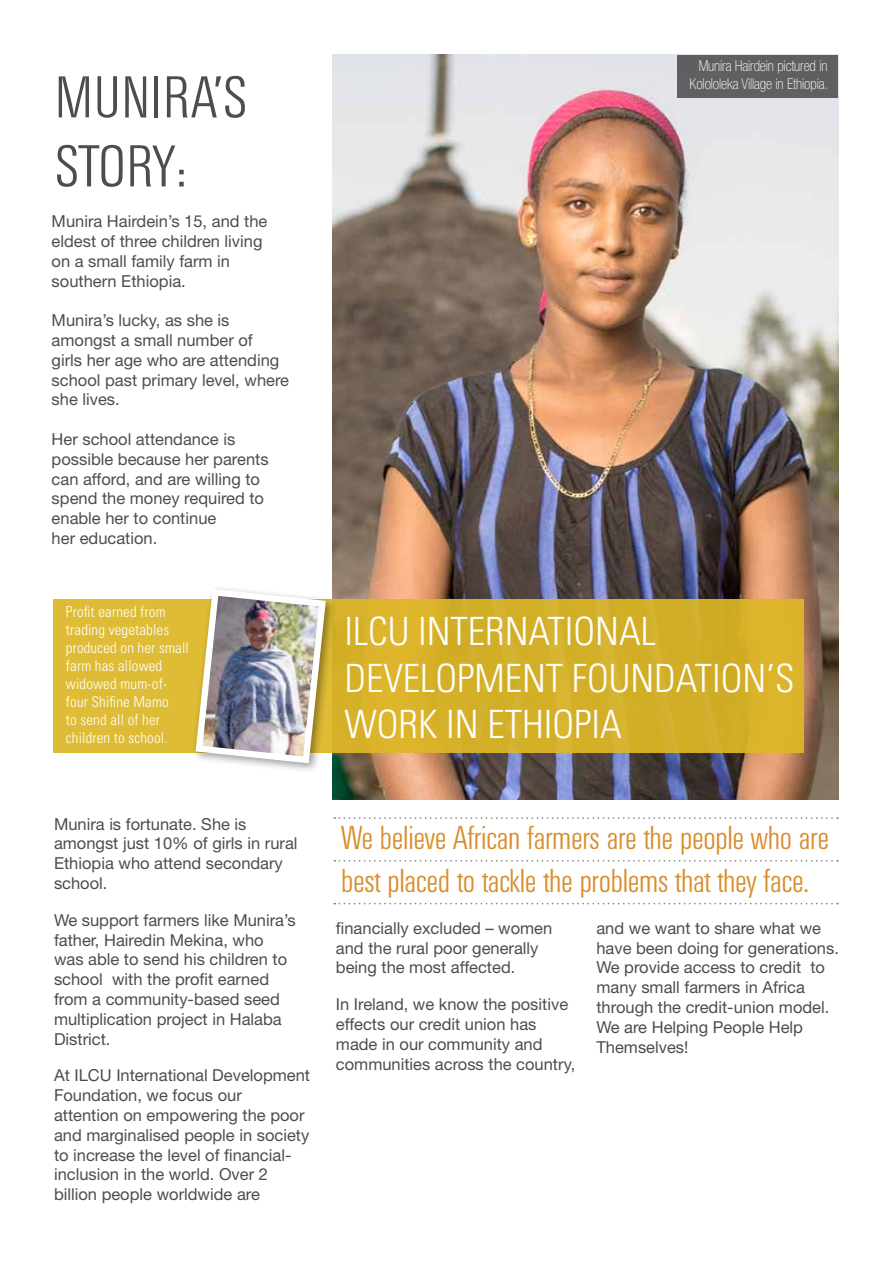
<style>
.page{position:relative;width:893px;height:1263px;background:#fff}
.page>*{position:absolute;margin:0;border:0;box-sizing:border-box;transform-origin:0 0}
.t1{font:300 58.5px/69px "Univers Condensed BQ";letter-spacing:.02em;color:#4d4d4f}
.t2{font:300 condensed 39px/46.8px "Univers";color:#fff}
.t3{font:300 32.85px/42.8px "Univers Condensed BQ";letter-spacing:-.01em;color:#d88d2a}
.t4{font:16.5px/19.8px "Helvetica Neue";color:#4d4d4f}
.t5{font:16.5px/19.8px "Helvetica Neue LT Std";color:#4d4d4f}
.t6{font:300 condensed 15px/18px "Univers";letter-spacing:.01em;color:#fff}
.t7{font:100 condensed 15px/18px "Helvetica Neue LT Std";letter-spacing:-.01em;color:#fff;text-align:center}
</style>
<div class="page">
<img style="left:332px;top:55px;width:507px;height:744px">
<div style="left:53px;top:599px;width:751px;height:154px;background:#d6b22a"></div>
<svg style="left:334px;top:903px;width:504px;height:1px"></svg>
<svg style="left:334px;top:860px;width:504px;height:2px"></svg>
<svg style="left:334px;top:817px;width:504px;height:2px"></svg>
<div style="left:677px;top:55px;width:161px;height:42px;background:#5f5f62"></div>
<div style="left:191px;top:584px;width:145px;height:190px;background:#000;opacity:.4"></div>
<img style="left:192px;top:585px;width:137px;height:182px">
<h1 class="t1" style="left:55px;top:65px;width:194px">MUNIRA’S<br>STORY:</h1>
<p class="t5" style="left:52px;top:211px;width:217px">Munira Hairdein’s 15, and the eldest of three children living on a small family farm in southern Ethiopia.</p>
<p class="t5" style="left:52px;top:310px;width:239px">Munira’s lucky, as she is amongst a small number of<br>girls her age who are attending school past primary level, where she lives.</p>
<p class="t5" style="left:52px;top:429px;width:218px">Her school attendance is possible because her parents can afford, and are willing to spend the money required to enable her to continue<br>her education.</p>
<p class="t6" style="left:66px;top:602px;width:124px">Profit earned from trading vegetables produced on her small farm has allowed widowed mum-of&shy;four Shifine Mamo<br>to send all of her children to school.</p>
<p class="t7" style="left:690px;top:57px;width:140px">Munira Hairdein pictured in<br>Kolololeka Village in Ethiopia.</p>
<h2 class="t2" style="left:344px;top:608px;width:326px">ILCU International<br>Development Foundati</h2>
<h2 class="t2" style="left:721px;top:654px;width:71px">on’s</h2>
<h2 class="t2" style="left:344px;top:701px;width:279px">WORK IN ETHIOPIA</h2>
<p class="t4" style="left:54px;top:813px;width:245px">Munira is fortunate. She is amongst just 10% of girls in rural<br>Ethiopia who attend secondary school.</p>
<p class="t4" style="left:54px;top:910px;width:243px">We support farmers like Munira’s father, Hairedin Mekina, who was able to send his children to school with the profit earned from a community-based seed multiplication project in Halaba<br>District.</p>
<p class="t4" style="left:54px;top:1065px;width:258px">At ILCU International Development<br>Foundation, we focus our attention on empowering the poor and marginalised people in society to increase the level of financial&shy;inclusion in the world. Over 2 billion people worldwide are</p>
<h3 class="t3" style="left:341px;top:818px;width:489px">We believe African farmers are the people who are best placed to tackle the problems that they face.</h3>
<p class="t4" style="left:336px;top:918px;width:218px">financially excluded – women and the rural poor generally being the most affected.</p>
<p class="t4" style="left:336px;top:994px;width:241px">In Ireland, we know the positive effects our credit union has made in our community and communities across the country,</p>
<p class="t4" style="left:596px;top:918px;width:244px">and we want to share what we have been doing for generations.<br>We provide access to credit to many small farmers in Africa through the credit-union model.<br>We are Helping People Help<br>Themselves!</p>
</div>
